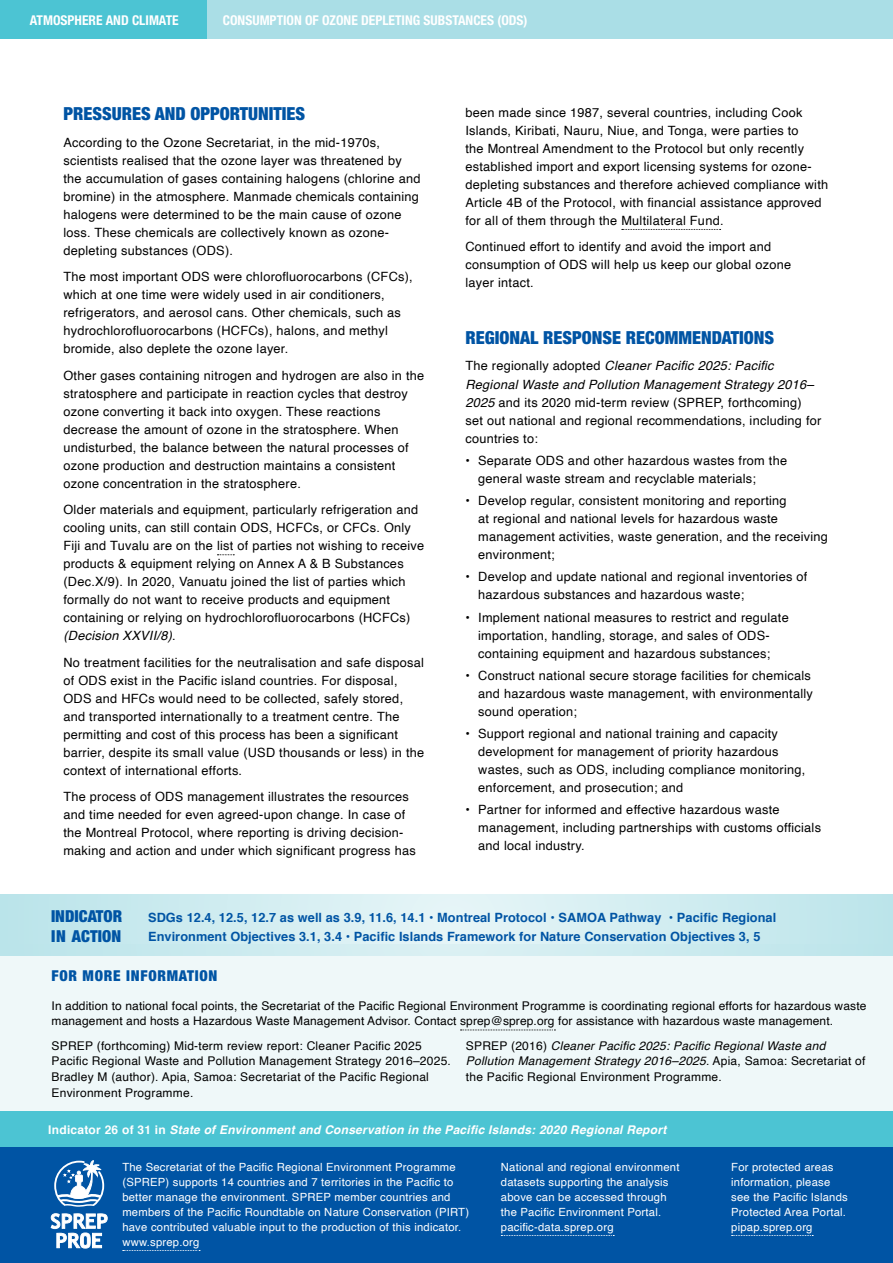
<style>
.page{position:relative;width:893px;height:1263px;background:#fff}
.page>*{position:absolute;margin:0;border:0;box-sizing:border-box;transform-origin:0 0}
.t1{font:900 condensed 18px "Helvetica Neue LT Pro";color:#0054a4}
.t2{font:900 condensed 16.5px/19.5px "Helvetica Neue LT Pro";color:#0054a4}
.t3{font:900 condensed 15px "Helvetica Neue LT Pro";letter-spacing:.05em;color:#0054a4}
.t4{font:700 condensed 13.5px "Helvetica Neue LT Pro";color:#fff}
.t5{font:12.75px/18px "Helvetica";letter-spacing:.02em;color:#000}
.t6{font:700 12.75px/19.5px "Helvetica";letter-spacing:.005em;color:#0054a4}
.t7{font:12px/15.8px "Helvetica";letter-spacing:.01em;color:#000}
.t8{font:italic 12px/15.8px "Helvetica";letter-spacing:.02em;color:#000}
.t9{font:italic 700 12px "Helvetica";letter-spacing:.02em;color:#fff}
.t10{font:11.25px/15px "Helvetica";letter-spacing:.02em;color:#fff}
.s1{font-style:italic}
.s2{font-style:normal}
</style>
<div class="page">
<svg style="left:217px;top:554px;width:17px;height:1px"></svg>
<svg style="left:622px;top:229px;width:99px;height:1px"></svg>
<div style="left:0;top:944px;width:893px;height:258px;background:#eff8f9"></div>
<svg style="left:0;top:895px;width:893px;height:61px;background:#cfecf0"></svg>
<svg style="left:460px;top:1029px;width:95px;height:1px"></svg>
<div style="left:0;top:1111px;width:893px;height:152px;background:#4cc4d3"></div>
<div style="left:0;top:1147px;width:893px;height:116px;background:#0054a4"></div>
<svg style="left:51px;top:1213px;width:57px;height:35px"></svg>
<svg style="left:54px;top:1160px;width:51px;height:47px"></svg>
<svg style="left:501px;top:1235px;width:113px;height:1px"></svg>
<svg style="left:732px;top:1235px;width:81px;height:1px"></svg>
<svg style="left:123px;top:1250px;width:77px;height:1px"></svg>
<div style="left:63px;top:0;width:830px;height:38px;background:#aadee6"></div>
<div style="left:0;top:0;width:207px;height:38px;background:#4cc4d3"></div>
<p class="t4" style="left:30px;top:12px;width:150px">ATMOSPHERE AND CLIMATE</p>
<p class="t4" style="left:223px;top:12px;width:306px">CONSUMPTION OF OZONE DEPLETING SUBSTANCES (ODS)</p>
<h1 class="t1" style="left:63px;top:103px;width:243px">PRESSURES AND OPPORTUNITIES</h1>
<p class="t5" style="left:63px;top:134px;width:359px">According to the Ozone Secretariat, in the mid-1970s, scientists realised that the ozone layer was threatened by the accumulation of gases containing halogens (chlorine and bromine) in the atmosphere. Manmade chemicals containing halogens were determined to be the main cause of ozone loss. These chemicals are collectively known as ozone&shy;depleting substances (ODS).</p>
<p class="t5" style="left:63px;top:268px;width:351px">The most important ODS were chlorofluorocarbons (CFCs), which at one time were widely used in air conditioners, refrigerators, and aerosol cans. Other chemicals, such as hydrochlorofluorocarbons (HCFCs), halons, and methyl bromide, also deplete the ozone layer.</p>
<p class="t5" style="left:63px;top:367px;width:362px">Other gases containing nitrogen and hydrogen are also in the stratosphere and participate in reaction cycles that destroy ozone converting it back into oxygen. These reactions decrease the amount of ozone in the stratosphere. When undisturbed, the balance between the natural processes of ozone production and destruction maintains a consistent ozone concentration in the stratosphere.</p>
<p class="t5" style="left:63px;top:501px;width:362px">Older materials and equipment, particularly refrigeration and cooling units, can still contain ODS, HCFCs, or CFCs. Only Fiji and Tuvalu are on the list of parties not wishing to receive products &amp; equipment relying on Annex A &amp; B Substances (Dec.X/9). In 2020, Vanuatu joined the list of parties which formally do not want to receive products and equipment containing or relying on hydrochlorofluorocarbons (HCFCs) <span class="s1">(Decision XXVII/8)</span>.</p>
<p class="t5" style="left:63px;top:654px;width:362px">No treatment facilities for the neutralisation and safe disposal of ODS exist in the Pacific island countries. For disposal, ODS and HFCs would need to be collected, safely stored, and transported internationally to a treatment centre. The permitting and cost of this process has been a significant barrier, despite its small value (USD thousands or less) in the context of international efforts.</p>
<p class="t5" style="left:63px;top:788px;width:354px">The process of ODS management illustrates the resources and time needed for even agreed-upon change. In case of the Montreal Protocol, where reporting is driving decision&shy;making and action and under which significant progress has</p>
<p class="t5" style="left:465px;top:104px;width:364px">been made since 1987, several countries, including Cook Islands, Kiribati, Nauru, Niue, and Tonga, were parties to<br>the Montreal Amendment to the Protocol but only recently established import and export licensing systems for ozone&shy;depleting substances and therefore achieved compliance with Article 4B of the Protocol, with financial assistance approved for all of them through the Multilateral Fund.</p>
<p class="t5" style="left:465px;top:238px;width:327px">Continued effort to identify and avoid the import and consumption of ODS will help us keep our global ozone layer intact.</p>
<h1 class="t1" style="left:465px;top:326px;width:310px">REGIONAL RESPONSE RECOMMENDATIONS</h1>
<p class="t5" style="left:465px;top:357px;width:357px">The regionally adopted <span class="s1">Cleaner Pacific 2025: Pacific Regional Waste and Pollution Management Strategy 2016– 2025</span> and its 2020 mid-term review (SPREP, forthcoming) set out national and regional recommendations, including for countries to:</p>
<p class="t5" style="left:478px;top:452px;width:310px;text-indent:-13px">• Separate ODS and other hazardous wastes from the general waste stream and recyclable materials;</p>
<p class="t5" style="left:478px;top:492px;width:351px;text-indent:-13px">• Develop regular, consistent monitoring and reporting<br>at regional and national levels for hazardous waste management activities, waste generation, and the receiving environment;</p>
<p class="t5" style="left:478px;top:568px;width:331px;text-indent:-13px">• Develop and update national and regional inventories of hazardous substances and hazardous waste;</p>
<p class="t5" style="left:465px;top:608px;width:325px;text-align:center">• Implement national measures to restrict and regulate importation, handling, storage, and sales of ODS&shy;containing equipment and hazardous substances;</p>
<p class="t5" style="left:478px;top:667px;width:336px;text-indent:-13px">• Construct national secure storage facilities for chemicals and hazardous waste management, with environmentally sound operation;</p>
<p class="t5" style="left:478px;top:725px;width:329px;text-indent:-13px">• Support regional and national training and capacity development for management of priority hazardous wastes, such as ODS, including compliance monitoring, enforcement, and prosecution; and</p>
<p class="t5" style="left:478px;top:801px;width:344px;text-indent:-13px">• Partner for informed and effective hazardous waste management, including partnerships with customs officials and local industry.</p>
<p class="t2" style="left:51px;top:906px;width:73px">INDICATOR<br>IN ACTION</p>
<p class="t6" style="left:148px;top:908px;width:630px">SDGs 12.4, 12.5, 12.7 as well as 3.9, 11.6, 14.1 • Montreal Protocol • SAMOA Pathway • Pacific Regional<br>Environment Objectives 3.1, 3.4 • Pacific Islands Framework for Nature Conservation Objectives 3, 5</p>
<p class="t3" style="left:52px;top:967px;width:167px">FOR MORE INFORMATION</p>
<p class="t7" style="left:52px;top:998px;width:816px">In addition to national focal points, the Secretariat of the Pacific Regional Environment Programme is coordinating regional efforts for hazardous waste management and hosts a Hazardous Waste Management Advisor. Contact sprep@sprep.org for assistance with hazardous waste management.</p>
<p class="t7" style="left:52px;top:1038px;width:401px">SPREP (forthcoming) Mid-term review report: Cleaner Pacific 2025<br>Pacific Regional Waste and Pollution Management Strategy 2016–2025.<br>Bradley M (author). Apia, Samoa: Secretariat of the Pacific Regional Environment Programme.</p>
<p class="t8" style="left:466px;top:1038px;width:401px"><span class="s2">SPREP (2016)</span> Cleaner Pacific 2025: Pacific Regional Waste and<br>Pollution Management Strategy 2016–2025<span class="s2">. Apia, Samoa: Secretariat of the Pacific Regional Environment Programme.</span></p>
<p class="t9" style="left:48px;top:1120px;width:619px"><span class="s2">Indicator 26 of 31 in</span> State of Environment and Conservation in the Pacific Islands: 2020 Regional Report</p>
<p class="t10" style="left:501px;top:1160px;width:180px">National and regional environment datasets supporting the analysis above can be accessed through the Pacific Environment Portal. pacific-data.sprep.org</p>
<p class="t10" style="left:731px;top:1160px;width:118px">For protected areas information, please see the Pacific Islands<br>Protected Area Portal. pipap.sprep.org</p>
<p class="t10" style="left:122px;top:1160px;width:348px">The Secretariat of the Pacific Regional Environment Programme (SPREP) supports 14 countries and 7 territories in the Pacific to better manage the environment. SPREP member countries and members of the Pacific Roundtable on Nature Conservation (PIRT) have contributed valuable input to the production of this indicator. www.sprep.org</p>
</div>
